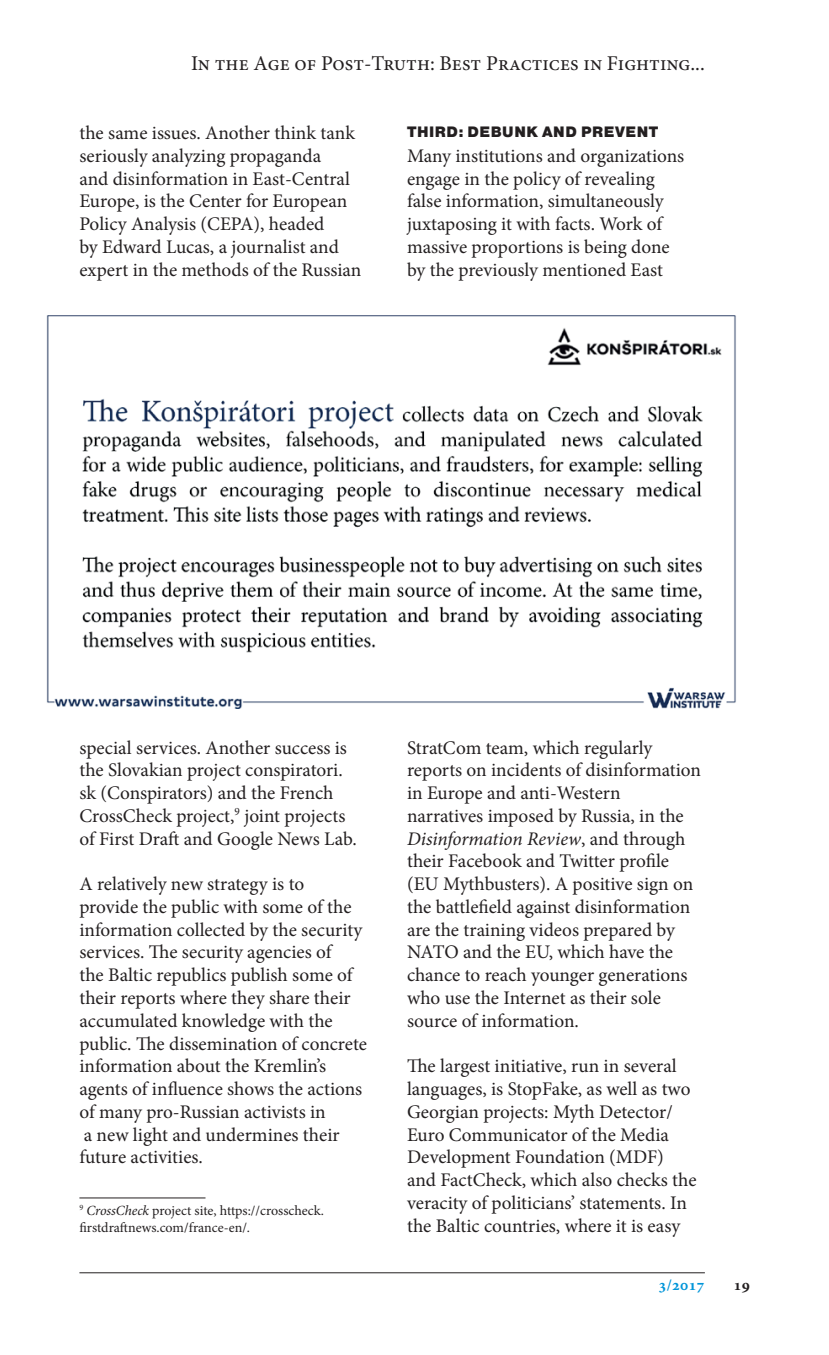
<style>
.page{position:relative;width:829px;height:1355px;background:#fff}
.page>*{position:absolute;margin:0;border:0;box-sizing:border-box;transform-origin:0 0}
.t1{font:21px "Minion Pro";color:#231f20}
.t2{font:19.25px/22.8px "Minion Pro";color:#231f20}
.t3{font:15.75px "Nimbus Sans DOT Blac";letter-spacing:.035em;color:#231f20}
.t4{font:700 15.75px "Minion Pro";color:#0095d9}
.t5{font:700 15.75px "Minion Pro";color:#231f20}
.t6{font:14px/16.8px "Minion Pro";color:#231f20}
.s1{font-style:italic}
</style>
<div class="page">
<hr style="left:79px;top:1272px;width:625px;height:1px;background:#231f20">
<hr style="left:79px;top:1197px;width:126px;height:1px;background:#231f20">
<img style="left:46px;top:315px;width:690px;height:393px">
<p class="t1" style="left:191px;top:49px;width:515px">In the Age of Post-Truth: Best Practices in Fighting...</p>
<p class="t2" style="left:79px;top:121px;width:283px">the same issues. Another think tank seriously analyzing propaganda<br>and disinformation in East-Central Europe, is the Center for European Policy Analysis (CEPA), headed<br>by Edward Lucas, a journalist and expert in the methods of the Russian</p>
<p class="t3" style="left:407px;top:123px;width:253px">THIRD: DEBUNK AND PREVENT</p>
<p class="t2" style="left:407px;top:144px;width:279px">Many institutions and organizations engage in the policy of revealing false information, simultaneously juxtaposing it with facts. Work of massive proportions is being done by the previously mentioned East</p>
<p class="t2" style="left:79px;top:736px;width:279px">special services. Another success is the Slovakian project conspiratori. sk (Conspirators) and the French CrossCheck project,<sup>9</sup> joint projects of First Draft and Google News Lab.</p>
<p class="t2" style="left:79px;top:872px;width:289px">A relatively new strategy is to provide the public with some of the information collected by the security services. The security agencies of<br>the Baltic republics publish some of their reports where they share their accumulated knowledge with the public. The dissemination of concrete information about the Kremlin’s agents of influence shows the actions of many pro-Russian activists in<br>a new light and undermines their future activities.</p>
<p class="t6" style="left:79px;top:1201px;width:246px"><sup>9</sup> <span class="s1">CrossCheck</span> project site, https://crosscheck. firstdraftnews.com/france-en/.</p>
<p class="t2" style="left:407px;top:736px;width:295px">StratCom team, which regularly reports on incidents of disinformation in Europe and anti-Western narratives imposed by Russia, in the <span class="s1">Disinformation Review</span>, and through their Facebook and Twitter profile (EU Mythbusters). A positive sign on the battlefield against disinformation are the training videos prepared by NATO and the EU, which have the chance to reach younger generations who use the Internet as their sole source of information.</p>
<p class="t2" style="left:407px;top:1054px;width:291px">The largest initiative, run in several languages, is StopFake, as well as two Georgian projects: Myth Detector/ Euro Communicator of the Media Development Foundation (MDF) and FactCheck, which also checks the veracity of politicians’ statements. In the Baltic countries, where it is easy</p>
<p class="t4" style="left:658px;top:1274px;width:48px">3/2017</p>
<p class="t5" style="left:733px;top:1274px;width:18px">19</p>
</div>
